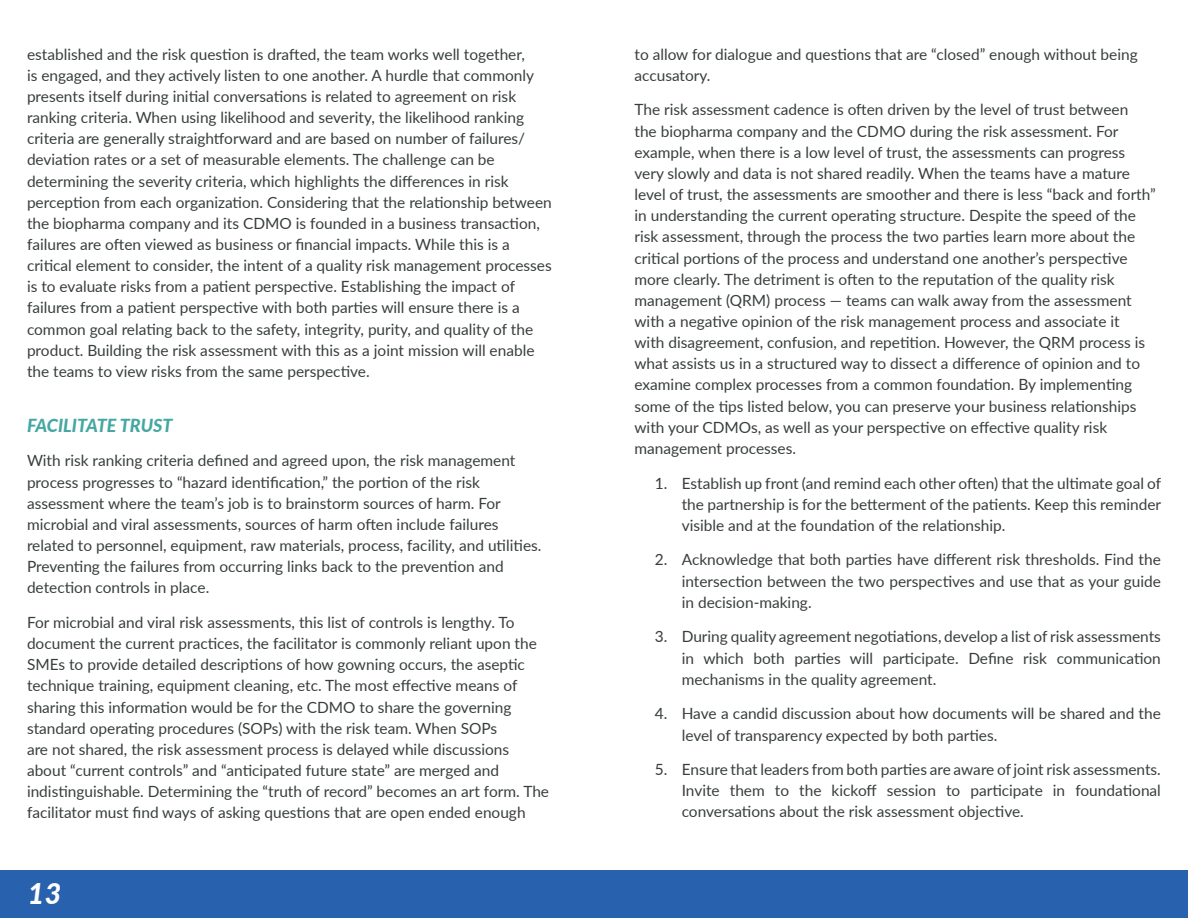
<style>
.page{position:relative;width:1188px;height:918px;background:#fff}
.page>*{position:absolute;margin:0;border:0;box-sizing:border-box;transform-origin:0 0}
.Page_Numbers{font:italic 800 28.5px "Lato";color:#fff}
.InText_Header{font:italic 800 18px "Lato";color:#45a7a2}
.Body{font:15.45px/21.1px "Lato";color:#383d3d}
</style>
<div class="page">
<div style="left:0;top:870px;width:1188px;height:48px;background:#2861ad"></div>
<p class="Body" style="left:27px;top:43px;width:526px">established and the risk question is drafted, the team works well together,<br>is engaged, and they actively listen to one another. A hurdle that commonly presents itself during initial conversations is related to agreement on risk ranking criteria. When using likelihood and severity, the likelihood ranking criteria are generally straightforward and are based on number of failures/ deviation rates or a set of measurable elements. The challenge can be determining the severity criteria, which highlights the differences in risk perception from each organization. Considering that the relationship between the biopharma company and its CDMO is founded in a business transaction, failures are often viewed as business or financial impacts. While this is a critical element to consider, the intent of a quality risk management processes is to evaluate risks from a patient perspective. Establishing the impact of failures from a patient perspective with both parties will ensure there is a common goal relating back to the safety, integrity, purity, and quality of the product. Building the risk assessment with this as a joint mission will enable the teams to view risks from the same perspective.</p>
<p class="InText_Header" style="left:27px;top:412px;width:147px">FACILITATE TRUST</p>
<p class="Body" style="left:27px;top:450px;width:516px">With risk ranking criteria defined and agreed upon, the risk management process progresses to “hazard identification,” the portion of the risk assessment where the team’s job is to brainstorm sources of harm. For microbial and viral assessments, sources of harm often include failures related to personnel, equipment, raw materials, process, facility, and utilities.<br>Preventing the failures from occurring links back to the prevention and detection controls in place.</p>
<p class="Body" style="left:27px;top:611px;width:524px">For microbial and viral risk assessments, this list of controls is lengthy. To document the current practices, the facilitator is commonly reliant upon the SMEs to provide detailed descriptions of how gowning occurs, the aseptic technique training, equipment cleaning, etc. The most effective means of sharing this information would be for the CDMO to share the governing standard operating procedures (SOPs) with the risk team. When SOPs<br>are not shared, the risk assessment process is delayed while discussions about “current controls” and “anticipated future state” are merged and indistinguishable. Determining the “truth of record” becomes an art form. The facilitator must find ways of asking questions that are open ended enough</p>
<p class="Page_Numbers" style="left:28px;top:873px;width:35px">13</p>
<p class="Body" style="left:634px;top:43px;width:505px">to allow for dialogue and questions that are “closed” enough without being accusatory.</p>
<p class="Body" style="left:634px;top:99px;width:523px">The risk assessment cadence is often driven by the level of trust between<br>the biopharma company and the CDMO during the risk assessment. For example, when there is a low level of trust, the assessments can progress very slowly and data is not shared readily. When the teams have a mature level of trust, the assessments are smoother and there is less “back and forth” in understanding the current operating structure. Despite the speed of the risk assessment, through the process the two parties learn more about the critical portions of the process and understand one another’s perspective more clearly. The detriment is often to the reputation of the quality risk management (QRM) process — teams can walk away from the assessment with a negative opinion of the risk management process and associate it<br>with disagreement, confusion, and repetition. However, the QRM process is what assists us in a structured way to dissect a difference of opinion and to examine complex processes from a common foundation. By implementing some of the tips listed below, you can preserve your business relationships with your CDMOs, as well as your perspective on effective quality risk management processes.</p>
<p class="Body" style="left:682px;top:472px;width:481px;text-align:justify;text-indent:-27px">1. Establish up front (and remind each other often) that the ultimate goal of the partnership is for the betterment of the patients. Keep this reminder visible and at the foundation of the relationship.</p>
<p class="Body" style="left:682px;top:549px;width:481px;text-align:justify;text-indent:-27px">2. Acknowledge that both parties have different risk thresholds. Find the intersection between the two perspectives and use that as your guide in decision-making.</p>
<p class="Body" style="left:682px;top:626px;width:481px;text-align:justify;text-indent:-27px">3. During quality agreement negotiations, develop a list of risk assessments in which both parties will participate. Define risk communication mechanisms in the quality agreement.</p>
<p class="Body" style="left:682px;top:703px;width:481px;text-indent:-27px">4. Have a candid discussion about how documents will be shared and the level of transparency expected by both parties.</p>
<p class="Body" style="left:682px;top:758px;width:481px;text-align:justify;text-indent:-27px">5. Ensure that leaders from both parties are aware of joint risk assessments.<br>Invite them to the kickoff session to participate in foundational conversations about the risk assessment objective.</p>
</div>
